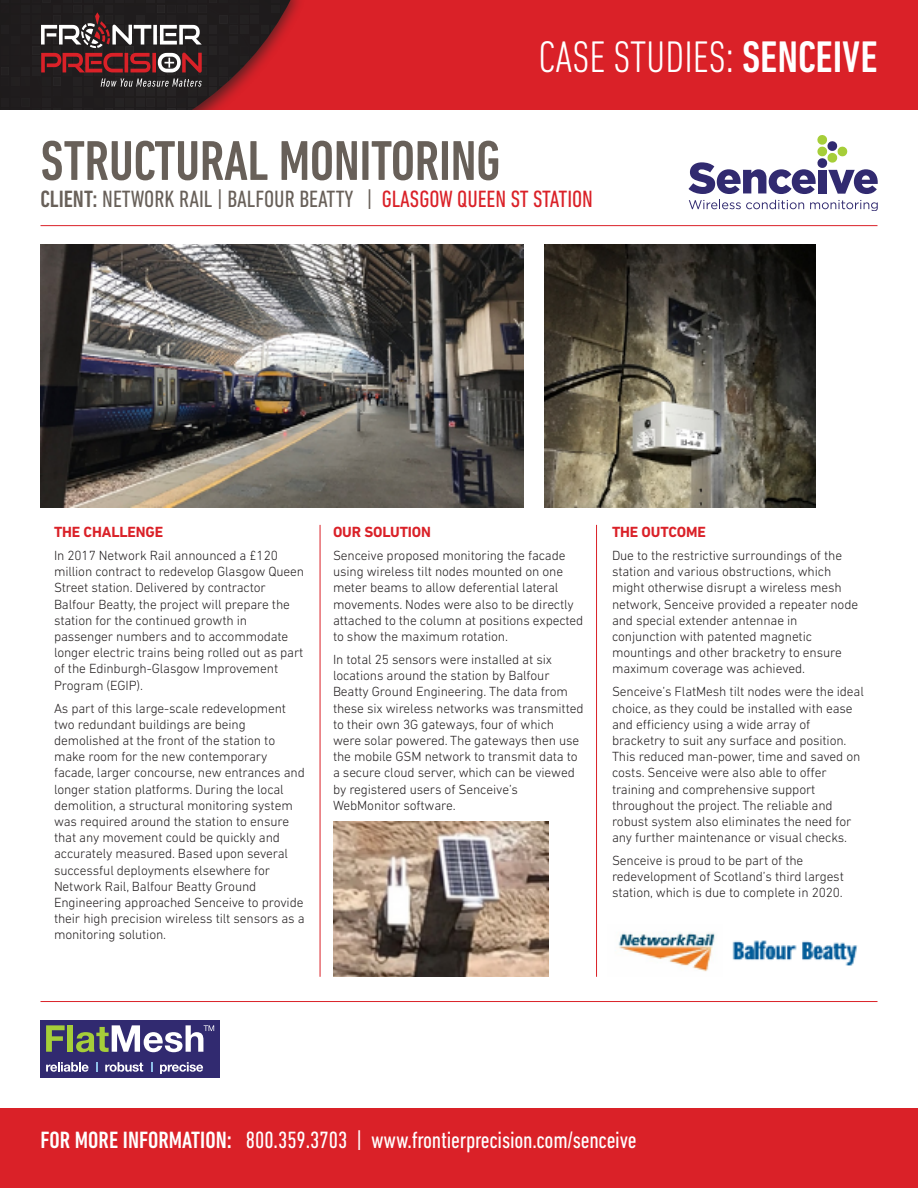
<style>
.page{position:relative;width:918px;height:1188px;background:#fff}
.page>*{position:absolute;margin:0;border:0;box-sizing:border-box;transform-origin:0 0}
.t1{font:500 condensed 57px "DIN Next LT Pro";letter-spacing:-.01em;color:#686059}
.t2{font:300 condensed 45px "DIN Next LT Pro";color:#fff}
.t3{font:condensed 24px "DIN Next LT Pro";letter-spacing:-.01em;color:#fff}
.t4{font:condensed 24px "DIN Next LT Pro";color:#686059}
.t5{font:700 15px "DIN Next LT Pro";letter-spacing:-.01em;color:#da2128}
.t6{font:300 13.5px/16.2px "DIN Next LT Pro";letter-spacing:-.01em;color:#231f20}
.s1{font-weight:500}
.s2{color:#da2128}
</style>
<div class="page">
<div style="left:3px;top:0;width:915px;height:111px;background:#da2128"></div>
<div style="left:0;top:1108px;width:918px;height:80px;background:#da2128"></div>
<div style="left:0;top:0;width:307px;height:133px;background:#da2128"></div>
<svg style="left:0;top:0;width:297px;height:110px;background:#502b2d"></svg>
<svg style="left:688px;top:135px;width:190px;height:59px"></svg>
<svg style="left:689px;top:200px;width:115px;height:9px"></svg>
<svg style="left:810px;top:200px;width:68px;height:11px"></svg>
<hr style="left:40px;top:225px;width:838px;height:1px;background:#da2128">
<hr style="left:40px;top:1001px;width:838px;height:1px;background:#da2128">
<hr style="left:320px;top:525px;width:1px;height:452px;background:#da2128">
<hr style="left:596px;top:525px;width:1px;height:452px;background:#da2128">
<div style="left:40px;top:1020px;width:180px;height:58px;background:#312a70"></div>
<svg style="left:46px;top:1025px;width:19px;height:27px"></svg>
<div style="left:68px;top:1025px;width:5px;height:27px;background:#a6ce39"></div>
<svg style="left:46px;top:1062px;width:43px;height:10px"></svg>
<svg style="left:105px;top:1062px;width:38px;height:10px"></svg>
<svg style="left:160px;top:1062px;width:43px;height:12px"></svg>
<svg style="left:76px;top:1025px;width:138px;height:27px"></svg>
<svg style="left:96px;top:1062px;width:2px;height:10px"></svg>
<svg style="left:151px;top:1062px;width:2px;height:10px"></svg>
<div style="left:0;top:110px;width:918px;height:22px;background:#fff"></div>
<img style="left:40px;top:244px;width:484px;height:264px">
<img style="left:544px;top:244px;width:272px;height:264px">
<img style="left:618px;top:932px;width:97px;height:40px">
<img style="left:732px;top:940px;width:126px;height:26px">
<img style="left:334px;top:822px;width:214px;height:154px">
<p class="t2" style="left:538px;top:31px;width:341px">CASE STUDIES: <span class="s1">SENCEIVE</span></p>
<p class="t1" style="left:40px;top:128px;width:461px">STRUCTURAL MONITORING</p>
<p class="t4" style="left:40px;top:185px;width:554px"><span class="s1">CLIENT:</span> NETWORK RAIL | BALFOUR BEATTY | <span class="s2">GLASGOW QUEEN ST STATION</span></p>
<p class="t5" style="left:54px;top:523px;width:111px">THE CHALLENGE</p>
<p class="t6" style="left:54px;top:547px;width:252px">In 2017 Network Rail announced a £120 million contract to redevelop Glasgow Queen Street station. Delivered by contractor Balfour Beatty, the project will prepare the station for the continued growth in passenger numbers and to accommodate longer electric trains being rolled out as part of the Edinburgh-Glasgow Improvement Program (EGIP).</p>
<p class="t6" style="left:54px;top:700px;width:252px">As part of this large-scale redevelopment two redundant buildings are being demolished at the front of the station to make room for the new contemporary facade, larger concourse, new entrances and longer station platforms. During the local demolition, a structural monitoring system was required around the station to ensure that any movement could be quickly and accurately measured. Based upon several successful deployments elsewhere for Network Rail, Balfour Beatty Ground Engineering approached Senceive to provide their high precision wireless tilt sensors as a monitoring solution.</p>
<p class="t5" style="left:333px;top:523px;width:100px">OUR SOLUTION</p>
<p class="t6" style="left:333px;top:547px;width:252px">Senceive proposed monitoring the facade using wireless tilt nodes mounted on one meter beams to allow deferential lateral movements. Nodes were also to be directly attached to the column at positions expected to show the maximum rotation.</p>
<p class="t6" style="left:333px;top:651px;width:252px">In total 25 sensors were installed at six locations around the station by Balfour Beatty Ground Engineering. The data from these six wireless networks was transmitted to their own 3G gateways, four of which were solar powered. The gateways then use the mobile GSM network to transmit data to a secure cloud server, which can be viewed by registered users of Senceive’s WebMonitor software.</p>
<p class="t5" style="left:612px;top:523px;width:95px">THE OUTCOME</p>
<p class="t6" style="left:612px;top:547px;width:248px">Due to the restrictive surroundings of the station and various obstructions, which might otherwise disrupt a wireless mesh network, Senceive provided a repeater node and special extender antennae in conjunction with patented magnetic mountings and other bracketry to ensure maximum coverage was achieved.</p>
<p class="t6" style="left:612px;top:683px;width:253px">Senceive’s FlatMesh tilt nodes were the ideal choice, as they could be installed with ease and efficiency using a wide array of bracketry to suit any surface and position.<br>This reduced man-power, time and saved on costs. Senceive were also able to offer training and comprehensive support throughout the project. The reliable and robust system also eliminates the need for any further maintenance or visual checks.</p>
<p class="t6" style="left:612px;top:852px;width:233px">Senceive is proud to be part of the redevelopment of Scotland’s third largest station, which is due to complete in 2020.</p>
<p class="t3" style="left:40px;top:1126px;width:598px"><span class="s1">FOR MORE INFORMATION:</span> 800.359.3703 | www.frontierprecision.com/senceive</p>
</div>
